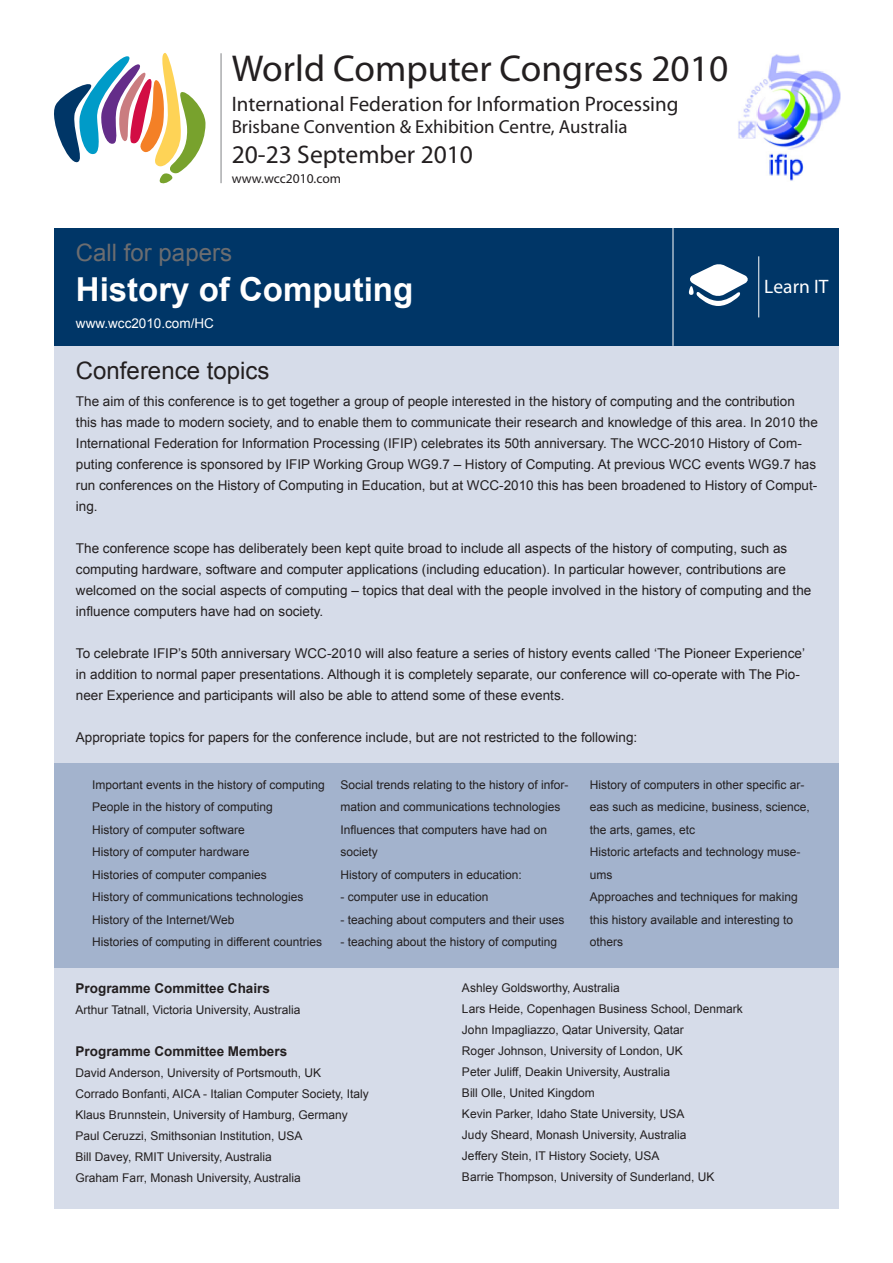
<style>
.page{position:relative;width:893px;height:1263px;background:#fff}
.page>*{position:absolute;margin:0;border:0;box-sizing:border-box;transform-origin:0 0}
.t1{font:37.5px "Myriad Pro";color:#231f20}
.t2{font:700 33px "Arial";color:#fff}
.t3{font:25.5px "Myriad Pro";color:#231f20}
.t4{font:24px "Arial";color:#231f20}
.t5{font:24px "Arial";color:#6c6d70}
.t6{font:21px "Myriad Pro";color:#231f20}
.t7{font:19.5px "Myriad Pro";color:#fff}
.t8{font:18.9px "Myriad Pro";color:#231f20}
.t9{font:13.5px/21px "Arial";color:#231f20}
.t10{font:700 13.5px "Arial";color:#231f20}
.t11{font:13.5px "Arial";color:#fff}
.t12{font:13.5px "Myriad Pro";color:#231f20}
.t13{font:12px/22.5px "Arial";color:#231f20}
</style>
<div class="page">
<div style="left:54px;top:264px;width:785px;height:945px;background:#d6dce9"></div>
<hr style="left:221px;top:53px;width:1px;height:130px;background:#808285">
<svg style="left:54px;top:53px;width:152px;height:131px"></svg>
<img style="left:738px;top:54px;width:102px;height:127px">
<div style="left:54px;top:228px;width:785px;height:118px;background:#003667"></div>
<div style="left:54px;top:763px;width:785px;height:205px;background:#a3b3cd"></div>
<hr style="left:673px;top:228px;width:1px;height:118px;background:#fff">
<hr style="left:758px;top:256px;width:1px;height:61px;background:#fff">
<svg style="left:688px;top:264px;width:60px;height:42px"></svg>
<p class="t1" style="left:232px;top:45px;width:498px">World Computer Congress 2010</p>
<p class="t6" style="left:232px;top:91px;width:448px">International Federation for Information Processing</p>
<p class="t8" style="left:232px;top:115px;width:397px">Brisbane Convention &amp; Exhibition Centre, Australia</p>
<p class="t3" style="left:232px;top:139px;width:243px">20-23 September 2010</p>
<p class="t12" style="left:232px;top:170px;width:111px">www.wcc2010.com</p>
<p class="t5" style="left:76px;top:237px;width:158px">Call for papers</p>
<p class="t2" style="left:76px;top:268px;width:339px">History of Computing</p>
<p class="t11" style="left:76px;top:315px;width:140px">www.wcc2010.com/HC</p>
<p class="t4" style="left:76px;top:355px;width:195px">Conference topics</p>
<p class="t9" style="left:76px;top:391px;width:743px">The aim of this conference is to get together a group of people interested in the history of computing and the contribution this has made to modern society, and to enable them to communicate their research and knowledge of this area. In 2010 the International Federation for Information Processing (IFIP) celebrates its 50th anniversary. The WCC-2010 History of Com&shy;puting conference is sponsored by IFIP Working Group WG9.7 – History of Computing. At previous WCC events WG9.7 has run conferences on the History of Computing in Education, but at WCC-2010 this has been broadened to History of Comput&shy;ing.</p>
<p class="t9" style="left:76px;top:538px;width:737px">The conference scope has deliberately been kept quite broad to include all aspects of the history of computing, such as computing hardware, software and computer applications (including education). In particular however, contributions are welcomed on the social aspects of computing – topics that deal with the people involved in the history of computing and the influence computers have had on society.</p>
<p class="t9" style="left:76px;top:643px;width:731px">To celebrate IFIP’s 50th anniversary WCC-2010 will also feature a series of history events called ‘The Pioneer Experience’ in addition to normal paper presentations. Although it is completely separate, our conference will co-operate with The Pio&shy;neer Experience and participants will also be able to attend some of these events.</p>
<p class="t9" style="left:76px;top:727px;width:563px">Appropriate topics for papers for the conference include, but are not restricted to the following:</p>
<p class="t13" style="left:92px;top:773px;width:234px">Important events in the history of computing</p>
<p class="t13" style="left:92px;top:796px;width:182px">People in the history of computing</p>
<p class="t13" style="left:92px;top:818px;width:154px">History of computer software</p>
<p class="t13" style="left:92px;top:841px;width:159px">History of computer hardware</p>
<p class="t13" style="left:92px;top:863px;width:176px">Histories of computer companies</p>
<p class="t13" style="left:92px;top:886px;width:213px">History of communications technologies</p>
<p class="t13" style="left:92px;top:908px;width:144px">History of the Internet/Web</p>
<p class="t13" style="left:92px;top:931px;width:231px">Histories of computing in different countries</p>
<h3 class="t7" style="left:764px;top:275px;width:66px">Learn IT</h3>
<p class="t13" style="left:340px;top:773px;width:230px">Social trends relating to the history of infor&shy;mation and communications technologies</p>
<p class="t13" style="left:340px;top:818px;width:208px">Influences that computers have had on society</p>
<p class="t13" style="left:340px;top:863px;width:183px">History of computers in education:</p>
<p class="t13" style="left:340px;top:886px;width:150px">- computer use in education</p>
<p class="t13" style="left:340px;top:908px;width:226px">- teaching about computers and their uses</p>
<p class="t13" style="left:340px;top:931px;width:218px">- teaching about the history of computing</p>
<p class="t13" style="left:590px;top:773px;width:222px">History of computers in other specific ar&shy;eas such as medicine, business, science, the arts, games, etc</p>
<p class="t13" style="left:590px;top:841px;width:212px">Historic artefacts and technology muse&shy;ums</p>
<p class="t13" style="left:590px;top:886px;width:210px">Approaches and techniques for making this history available and interesting to others</p>
<p class="t10" style="left:76px;top:979px;width:196px">Programme Committee Chairs</p>
<p class="t13" style="left:76px;top:999px;width:226px">Arthur Tatnall, Victoria University, Australia</p>
<p class="t10" style="left:76px;top:1042px;width:213px">Programme Committee Members</p>
<p class="t13" style="left:76px;top:1062px;width:247px">David Anderson, University of Portsmouth, UK</p>
<p class="t13" style="left:76px;top:1083px;width:295px">Corrado Bonfanti, AICA - Italian Computer Society, Italy</p>
<p class="t13" style="left:76px;top:1104px;width:274px">Klaus Brunnstein, University of Hamburg, Germany</p>
<p class="t13" style="left:76px;top:1125px;width:228px">Paul Ceruzzi, Smithsonian Institution, USA</p>
<p class="t13" style="left:76px;top:1146px;width:198px">Bill Davey, RMIT University, Australia</p>
<p class="t13" style="left:76px;top:1167px;width:227px">Graham Farr, Monash University, Australia</p>
<p class="t13" style="left:462px;top:976px;width:159px">Ashley Goldsworthy, Australia</p>
<p class="t13" style="left:462px;top:997px;width:282px">Lars Heide, Copenhagen Business School, Denmark</p>
<p class="t13" style="left:462px;top:1018px;width:223px">John Impagliazzo, Qatar University, Qatar</p>
<p class="t13" style="left:462px;top:1039px;width:222px">Roger Johnson, University of London, UK</p>
<p class="t13" style="left:462px;top:1060px;width:210px">Peter Juliff, Deakin University, Australia</p>
<p class="t13" style="left:462px;top:1081px;width:134px">Bill Olle, United Kingdom</p>
<p class="t13" style="left:462px;top:1102px;width:224px">Kevin Parker, Idaho State University, USA</p>
<p class="t13" style="left:462px;top:1123px;width:226px">Judy Sheard, Monash University, Australia</p>
<p class="t13" style="left:462px;top:1144px;width:199px">Jeffery Stein, IT History Society, USA</p>
<p class="t13" style="left:462px;top:1165px;width:254px">Barrie Thompson, University of Sunderland, UK</p>
</div>
